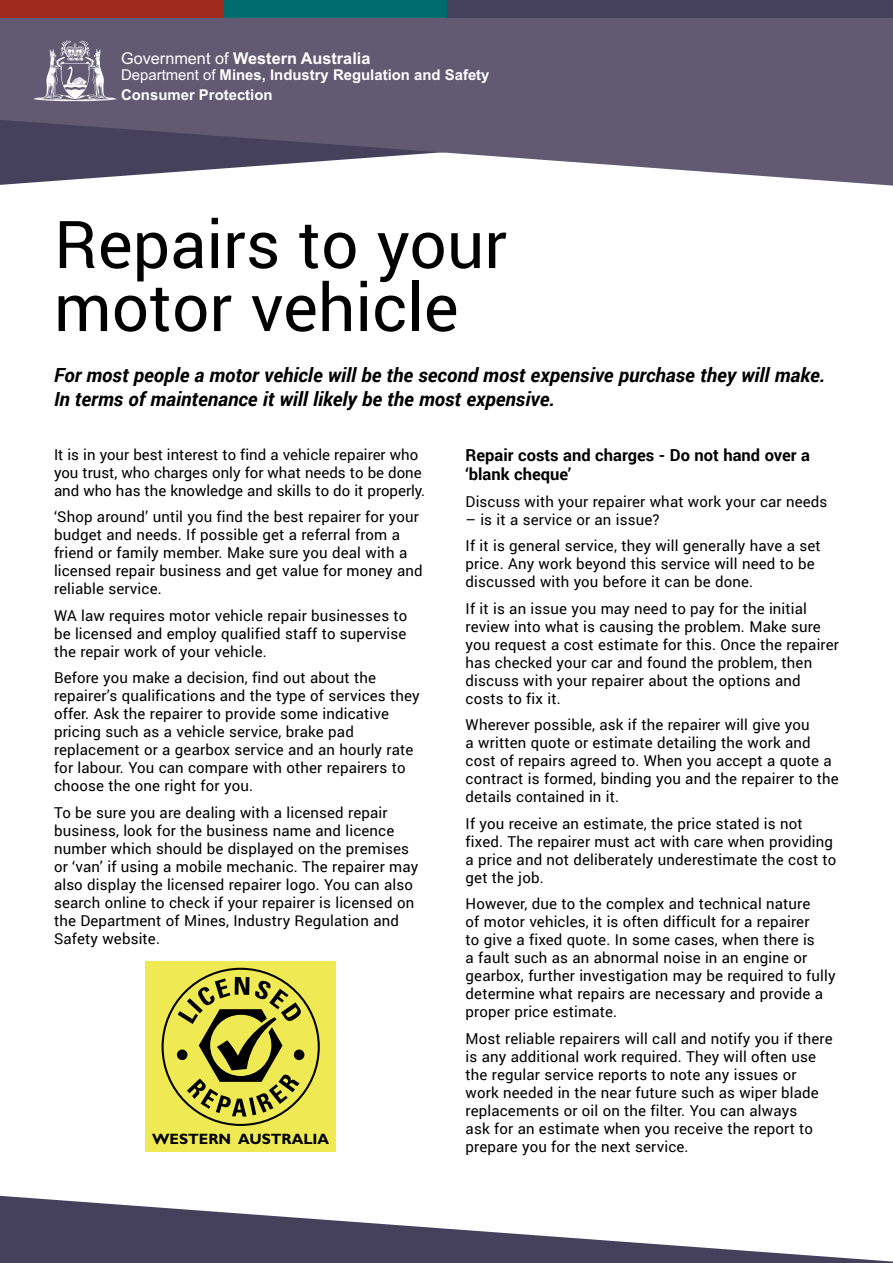
<style>
.page{position:relative;width:893px;height:1263px;background:#fff}
.page>*{position:absolute;margin:0;border:0;box-sizing:border-box;transform-origin:0 0}
.Main_Heading{font:66px/63px "Roboto";color:#000}
.introduction{font:italic 700 19.5px/24px "Roboto";color:#000}
.Sub_Headings{font:700 16.5px/19.5px "Roboto";color:#000}
.t1{font:700 16.2px "Arial";color:#fff}
.Main_Text{font:15px/18px "Roboto";letter-spacing:.01em;color:#000}
.t2{font:700 15px "Gill Sans";color:#000}
.t3{font:700 14.85px/20.1px "Arial";color:#fff}
.s1{font-weight:400}
</style>
<div class="page">
<svg style="left:0;top:0;width:893px;height:186px;background:#6e687e"></svg>
<div style="left:447px;top:0;width:446px;height:18px;background:#45415d"></div>
<div style="left:0;top:0;width:223px;height:18px;background:#a02a1d"></div>
<div style="left:223px;top:0;width:223px;height:18px;background:#006b6e"></div>
<svg style="left:34px;top:40px;width:82px;height:61px;background:#898495"></svg>
<svg style="left:0;top:1195px;width:893px;height:68px"></svg>
<div style="left:145px;top:961px;width:191px;height:190px;background:#efea53"></div>
<svg style="left:162px;top:968px;width:158px;height:158px"></svg>
<svg style="left:178px;top:977px;width:124px;height:139px"></svg>
<div style="left:177px;top:1049px;width:10px;height:11px;background:#000;border-radius:50%"></div>
<div style="left:294px;top:1049px;width:10px;height:11px;background:#000;border-radius:50%"></div>
<p class="t1" style="left:121px;top:47px;width:251px"><span class="s1">Government of</span> Western Australia</p>
<p class="t3" style="left:121px;top:65px;width:370px"><span class="s1">Department of</span> Mines, Industry Regulation and Safety<br>Consumer Protection</p>
<p class="Main_Heading" style="left:54px;top:211px;width:454px">Repairs to your motor vehicle</p>
<p class="introduction" style="left:54px;top:363px;width:773px">For most people a motor vehicle will be the second most expensive purchase they will make.<br>In terms of maintenance it will likely be the most expensive.</p>
<p class="Main_Text" style="left:54px;top:445px;width:373px">It is in your best interest to find a vehicle repairer who you trust, who charges only for what needs to be done and who has the knowledge and skills to do it properly.</p>
<p class="Main_Text" style="left:54px;top:507px;width:370px">‘Shop around’ until you find the best repairer for your budget and needs. If possible get a referral from a friend or family member. Make sure you deal with a licensed repair business and get value for money and reliable service.</p>
<p class="Main_Text" style="left:54px;top:606px;width:355px;text-align:justify">WA law requires motor vehicle repair businesses to be licensed and employ qualified staff to supervise the repair work of your vehicle.</p>
<p class="Main_Text" style="left:54px;top:668px;width:367px">Before you make a decision, find out about the repairer’s qualifications and the type of services they offer. Ask the repairer to provide some indicative pricing such as a vehicle service, brake pad replacement or a gearbox service and an hourly rate for labour. You can compare with other repairers to choose the one right for you.</p>
<p class="Main_Text" style="left:54px;top:803px;width:366px">To be sure you are dealing with a licensed repair business, look for the business name and licence number which should be displayed on the premises or ‘van’ if using a mobile mechanic. The repairer may also display the licensed repairer logo. You can also search online to check if your repairer is licensed on the Department of Mines, Industry Regulation and Safety website.</p>
<p class="Sub_Headings" style="left:466px;top:444px;width:346px">Repair costs and charges - Do not hand over a ‘blank cheque’</p>
<p class="Main_Text" style="left:466px;top:492px;width:363px">Discuss with your repairer what work your car needs</p>
<p class="Main_Text" style="left:466px;top:510px;width:196px">– is it a service or an issue?</p>
<p class="Main_Text" style="left:466px;top:536px;width:357px">If it is general service, they will generally have a set price. Any work beyond this service will need to be discussed with you before it can be done.</p>
<p class="Main_Text" style="left:466px;top:599px;width:375px">If it is an issue you may need to pay for the initial review into what is causing the problem. Make sure you request a cost estimate for this. Once the repairer has checked your car and found the problem, then discuss with your repairer about the options and costs to fix it.</p>
<p class="Main_Text" style="left:466px;top:715px;width:375px">Wherever possible, ask if the repairer will give you<br>a written quote or estimate detailing the work and cost of repairs agreed to. When you accept a quote a contract is formed, binding you and the repairer to the details contained in it.</p>
<p class="Main_Text" style="left:466px;top:814px;width:372px">If you receive an estimate, the price stated is not fixed. The repairer must act with care when providing a price and not deliberately underestimate the cost to get the job.</p>
<p class="Main_Text" style="left:466px;top:894px;width:372px">However, due to the complex and technical nature<br>of motor vehicles, it is often difficult for a repairer<br>to give a fixed quote. In some cases, when there is<br>a fault such as an abnormal noise in an engine or gearbox, further investigation may be required to fully determine what repairs are necessary and provide a proper price estimate.</p>
<p class="Main_Text" style="left:466px;top:1029px;width:368px">Most reliable repairers will call and notify you if there is any additional work required. They will often use the regular service reports to note any issues or work needed in the near future such as wiper blade replacements or oil on the filter. You can always<br>ask for an estimate when you receive the report to</p>
<p class="t2" style="left:152px;top:1130px;width:81px">WESTERN</p>
<p class="t2" style="left:238px;top:1130px;width:93px">AUSTRALIA</p>
<p class="Main_Text" style="left:466px;top:1137px;width:224px">prepare you for the next service.</p>
</div>
